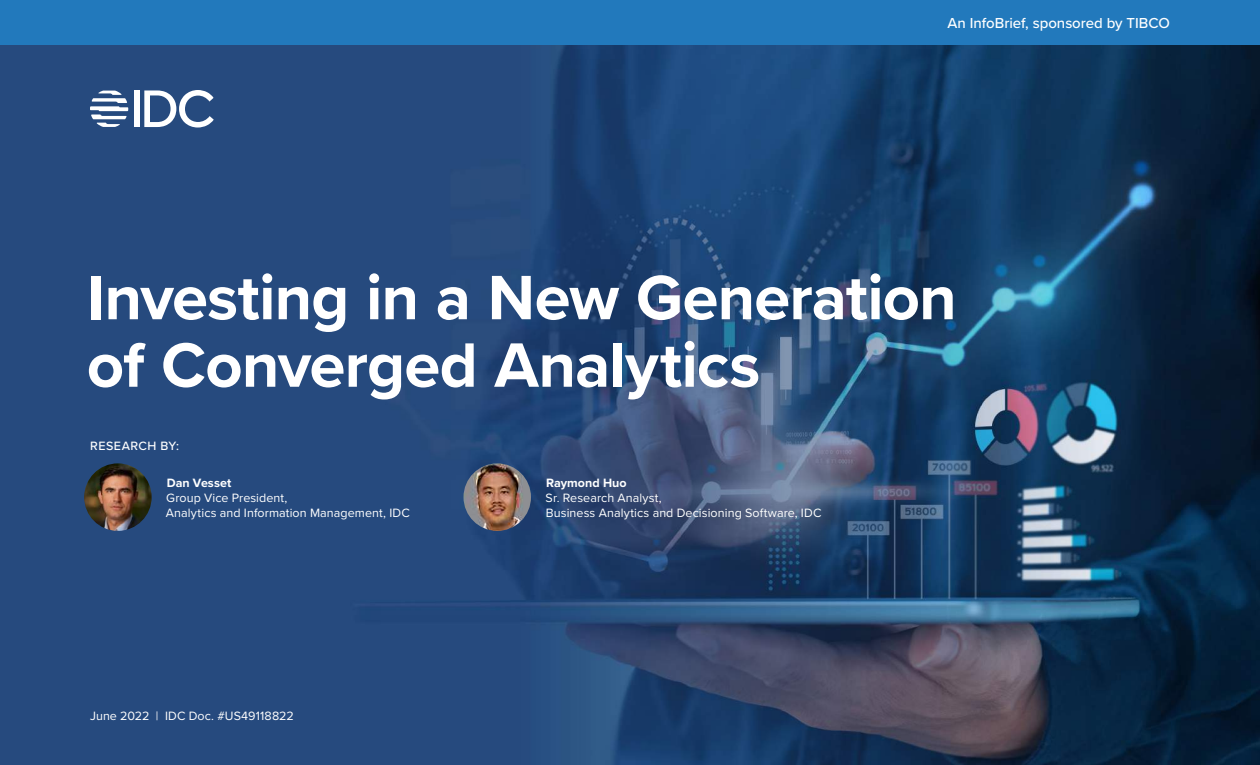
<style>
.page{position:relative;width:1260px;height:765px;background:#fff}
.page>*{position:absolute;margin:0;border:0;box-sizing:border-box;transform-origin:0 0}
.t1{font:700 65px/67.5px "Proxima Nova";letter-spacing:-.015em;color:#fff}
.t2{font:500 15px "Proxima Nova";color:#fff}
.t3{font:12.5px/15px "Proxima Nova";letter-spacing:.005em;color:#fff}
.t4{font:700 12.5px "Proxima Nova";letter-spacing:.005em;color:#fff}
.t5{font:500 12.5px "Proxima Nova";letter-spacing:.04em;color:#fff}
</style>
<div class="page">
<img style="left:0;top:45px;width:1260px;height:720px">
<div style="left:0;top:0;width:1260px;height:45px;background:#2279bc"></div>
<div style="left:134px;top:90px;width:6px;height:37px;background:#fff"></div>
<svg style="left:144px;top:90px;width:70px;height:38px"></svg>
<svg style="left:90px;top:91px;width:38px;height:36px"></svg>
<img style="left:84px;top:463px;width:68px;height:68px;border-radius:34px">
<img style="left:463px;top:463px;width:68px;height:68px;border-radius:34px">
<p class="t2" style="left:947px;top:12px;width:224px">An InfoBrief, sponsored by TIBCO</p>
<h1 class="t1" style="left:87px;top:262px;width:871px">Investing in a New Generation of Converged Analytics</h1>
<p class="t5" style="left:90px;top:436px;width:90px">RESEARCH BY:</p>
<p class="t4" style="left:167px;top:474px;width:66px">Dan Vesset</p>
<p class="t3" style="left:166px;top:490px;width:245px">Group Vice President,<br>Analytics and Information Management, IDC</p>
<p class="t3" style="left:90px;top:708px;width:205px">June 2022 | IDC Doc. #US49118822</p>
<p class="t4" style="left:546px;top:474px;width:82px">Raymond Huo</p>
<p class="t3" style="left:546px;top:490px;width:277px">Sr. Research Analyst,<br>Business Analytics and Decisioning Software, IDC</p>
</div>
